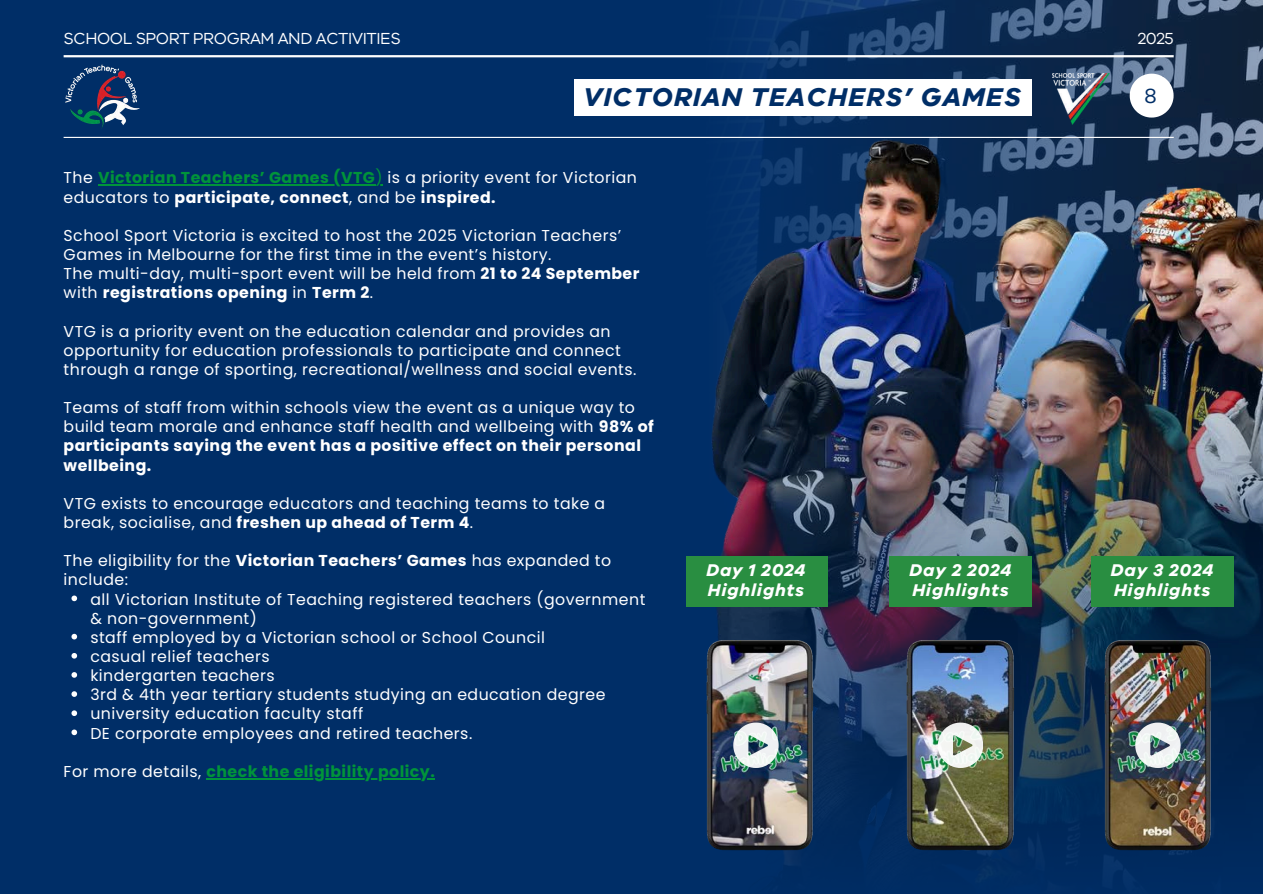
<style>
.page{position:relative;width:1263px;height:894px;background:#fff}
.page>*{position:absolute;margin:0;border:0;box-sizing:border-box;transform-origin:0 0}
.t1{font:italic 700 26.55px "VIC";letter-spacing:.05em;color:#002e67}
.t2{font:21.15px "VIC";color:#002e67}
.t3{font:italic 700 17.55px/20.2px "VIC";letter-spacing:.05em;color:#fff}
.t4{font:16.5px "VIC";letter-spacing:-.025em;color:#fff}
.t5{font:15.75px/19.2px "Poppins";letter-spacing:.03em;color:#fff}
.t6{font:700 15.75px "Poppins";letter-spacing:.03em;color:#fff}
.t7{font:700 15.75px "Poppins";letter-spacing:.03em;color:#00943a}
.s1{font-weight:700;color:#00943a}
.s2{color:#00943a}
.s3{font-weight:400}
.s4{font-weight:700}
.s5{font-weight:400;color:#fff}
</style>
<div class="page">
<div style="left:0;top:0;width:1263px;height:893px;background:#002e67"></div>
<hr style="left:64px;top:55px;width:1110px;height:2px;background:#fff">
<hr style="left:64px;top:137px;width:1110px;height:1px;background:#fff">
<img style="left:686px;top:0;width:577px;height:607px">
<img style="left:689px;top:257px;width:574px;height:608px">
<img style="left:65px;top:64px;width:75px;height:64px">
<img style="left:707px;top:640px;width:107px;height:210px">
<img style="left:907px;top:640px;width:107px;height:210px">
<img style="left:1104px;top:640px;width:107px;height:210px">
<svg style="left:938px;top:722px;width:45px;height:45px;background:#c2ccc1"></svg>
<svg style="left:1135px;top:722px;width:45px;height:45px;background:#b7c4c5"></svg>
<svg style="left:733px;top:722px;width:45px;height:45px;background:#b5c5c5"></svg>
<div style="left:686px;top:556px;width:142px;height:50px;background:#298e41"></div>
<div style="left:890px;top:556px;width:141px;height:50px;background:#298e41"></div>
<div style="left:1091px;top:556px;width:142px;height:50px;background:#298e41"></div>
<img style="left:1052px;top:74px;width:58px;height:51px">
<hr style="left:98px;top:184px;width:231px;height:2px;background:#00943a">
<hr style="left:329px;top:184px;width:46px;height:2px;background:#00943a">
<svg style="left:71px;top:595px;width:6px;height:6px"></svg>
<svg style="left:71px;top:633px;width:6px;height:6px"></svg>
<svg style="left:71px;top:653px;width:6px;height:5px"></svg>
<svg style="left:71px;top:672px;width:6px;height:5px"></svg>
<svg style="left:71px;top:691px;width:6px;height:5px"></svg>
<svg style="left:71px;top:710px;width:6px;height:5px"></svg>
<svg style="left:71px;top:729px;width:6px;height:6px"></svg>
<hr style="left:206px;top:777px;width:229px;height:1px;background:#00943a">
<div style="left:574px;top:79px;width:457px;height:36px;background:#fff"></div>
<p class="t4" style="left:64px;top:28px;width:339px">SCHOOL SPORT PROGRAM AND ACTIVITIES</p>
<p class="t4" style="left:1138px;top:28px;width:37px">2025</p>
<p class="t1" style="left:583px;top:80px;width:439px">VICTORIAN TEACHERS’ GAMES</p>
<p class="t2" style="left:1144px;top:81px;width:14px">8</p>
<p class="t5" style="left:64px;top:168px;width:575px">The <span class="s1">Victorian Teachers’ Games (VTG</span><span class="s2">)</span> is a priority event for Victorian</p>
<p class="t6" style="left:64px;top:186px;width:434px"><span class="s3">educators to</span> participate, connect<span class="s3">, and be</span> inspired.</p>
<p class="t5" style="left:64px;top:226px;width:559px">School Sport Victoria is excited to host the 2025 Victorian Teachers’<br>Games in Melbourne for the first time in the event’s history.</p>
<p class="t5" style="left:64px;top:264px;width:577px">The multi-day, multi-sport event will be held from <span class="s4">21 to 24 September </span>with <span class="s4">registrations opening</span> in <span class="s4">Term 2</span>.</p>
<p class="t5" style="left:64px;top:321px;width:574px">VTG is a priority event on the education calendar and provides an opportunity for education professionals to participate and connect through a range of sporting, recreational/wellness and social events.</p>
<p class="t5" style="left:64px;top:398px;width:592px">Teams of staff from within schools view the event as a unique way to build team morale and enhance staff health and wellbeing with <span class="s4">98% of participants saying the event has a positive effect on their personal wellbeing.</span></p>
<p class="t5" style="left:64px;top:493px;width:543px">VTG exists to encourage educators and teaching teams to take a break, socialise, and <span class="s4">freshen up ahead of Term 4</span>.</p>
<h3 class="t5" style="left:64px;top:551px;width:549px">The eligibility for the <span class="s4">Victorian Teachers’ Games</span> has expanded to include:</h3>
<p class="t5" style="left:90px;top:589px;width:556px">all Victorian Institute of Teaching registered teachers (government &amp; non-government)</p>
<p class="t5" style="left:90px;top:627px;width:456px">staff employed by a Victorian school or School Council</p>
<h3 class="t5" style="left:90px;top:646px;width:181px">casual relief teachers</h3>
<p class="t5" style="left:90px;top:665px;width:186px">kindergarten teachers</p>
<p class="t5" style="left:90px;top:685px;width:517px">3rd &amp; 4th year tertiary students studying an education degree</p>
<h2 class="t5" style="left:90px;top:704px;width:274px">university education faculty staff</h2>
<p class="t5" style="left:90px;top:723px;width:383px">DE corporate employees and retired teachers.</p>
<p class="t7" style="left:64px;top:760px;width:373px"><span class="s5">For more details,</span> check the eligibility policy.</p>
<p class="t3" style="left:706px;top:560px;width:101px">Day 1 2024<br>Highlights</p>
<p class="t3" style="left:909px;top:560px;width:103px">Day 2 2024<br>Highlights</p>
<p class="t3" style="left:1111px;top:560px;width:104px">Day 3 2024<br>Highlights</p>
</div>
